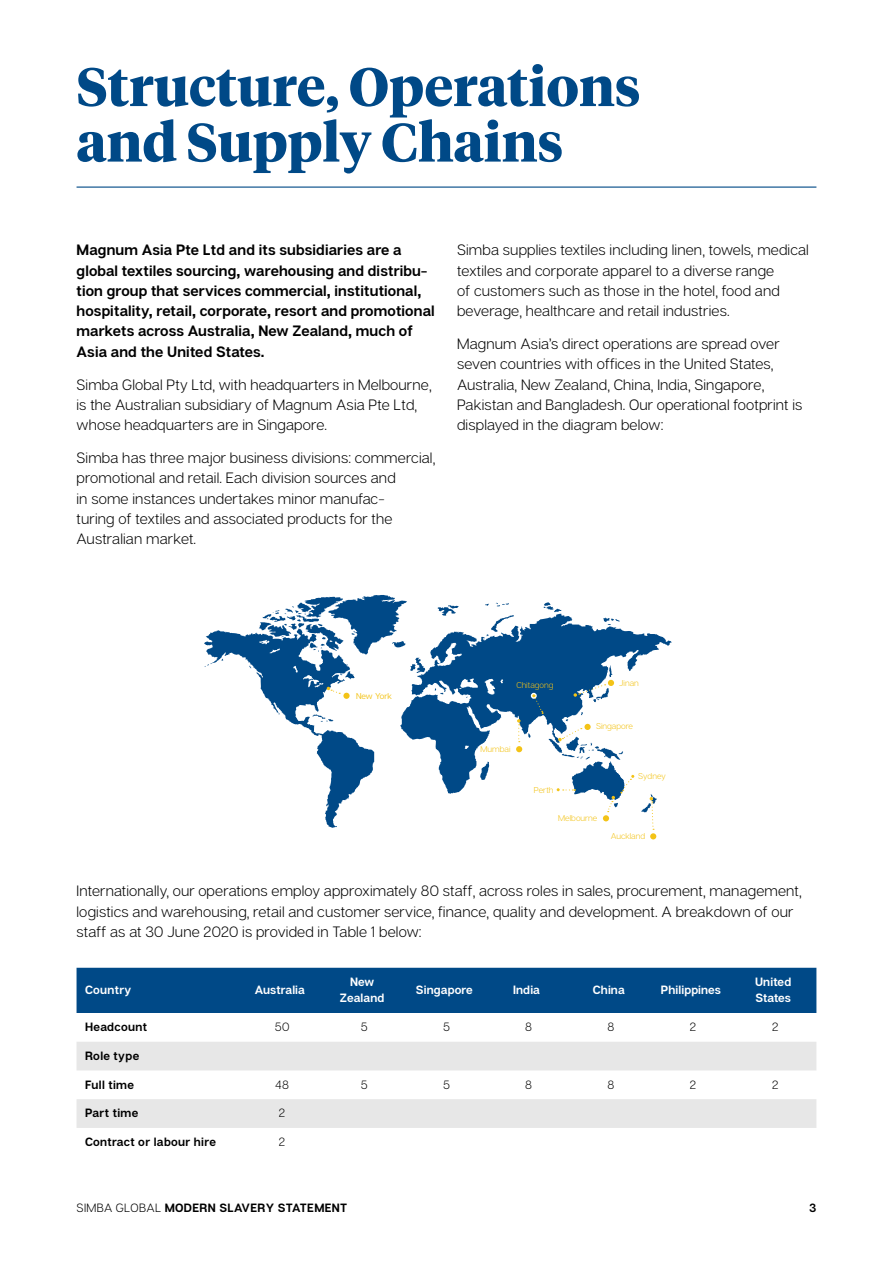
<style>
.page{position:relative;width:893px;height:1263px;background:#fff}
.page>*{position:absolute;margin:0;border:0;box-sizing:border-box;transform-origin:0 0}
.t1{font:700 54px/55.5px "Tiempos Headline";color:#004987}
.t2{font:15px/20.2px "Articulat CF Text";letter-spacing:.01em;color:#000}
.t3{font:700 15px/20.2px "Articulat CF";letter-spacing:.01em;color:#000}
.t4{font:700 12px "Articulat CF";letter-spacing:.03em;color:#000}
.t5{font:700 12px/16.5px "Articulat CF";letter-spacing:.01em;color:#fff;text-align:center}
.t6{font:12px "Articulat CF Text";color:#000}
.t7{font:700 12px "Articulat CF";letter-spacing:.03em;color:#fff}
.t8{font:8.4px "Articulat CF Text";color:#f3c317}
.t9{font:500 8.4px "Articulat CF";color:#f3c317}
.s1{font-family:"Articulat CF Text";font-weight:400}
</style>
<div class="page">
<hr style="left:77px;top:187px;width:739px;height:1px;background:#004987">
<div style="left:77px;top:968px;width:739px;height:45px;background:#004987"></div>
<svg style="left:77px;top:1042px;width:739px;height:86px;fill:#e7e7e7"></svg>
<svg style="left:495px;top:602px;width:14px;height:5px"></svg>
<svg style="left:543px;top:602px;width:19px;height:10px"></svg>
<svg style="left:425px;top:614px;width:247px;height:180px"></svg>
<svg style="left:437px;top:605px;width:22px;height:11px"></svg>
<svg style="left:480px;top:762px;width:10px;height:18px"></svg>
<div style="left:515px;top:745px;width:9px;height:9px;background:#f3c317;border-radius:50%"></div>
<div style="left:513px;top:743px;width:12px;height:12px;border:3px solid #fff;border-radius:50%"></div>
<div style="left:649px;top:832px;width:9px;height:9px;background:#f3c317;border-radius:50%"></div>
<div style="left:647px;top:830px;width:12px;height:12px;border:3px solid #fff;border-radius:50%"></div>
<div style="left:583px;top:722px;width:9px;height:9px;background:#f3c317;border-radius:50%"></div>
<div style="left:582px;top:721px;width:11px;height:12px;border:3px solid #fff;border-radius:50%"></div>
<div style="left:605px;top:677px;width:12px;height:12px;border:3px solid #fff;border-radius:50%"></div>
<svg style="left:531px;top:693px;width:13px;height:21px"></svg>
<svg style="left:574px;top:664px;width:41px;height:38px"></svg>
<svg style="left:517px;top:719px;width:3px;height:23px"></svg>
<svg style="left:204px;top:595px;width:221px;height:233px"></svg>
<svg style="left:548px;top:728px;width:108px;height:102px"></svg>
<h1 class="t1" style="left:77px;top:57px;width:565px">Structure, Operations and Supply Chains</h1>
<p class="t3" style="left:77px;top:241px;width:360px">Magnum Asia Pte Ltd and its subsidiaries are a global textiles sourcing, warehousing and distribu&shy;tion group that services commercial, institutional, hospitality, retail, corporate, resort and promotional markets across Australia, New Zealand, much of Asia and the United States.</p>
<p class="t2" style="left:77px;top:375px;width:357px">Simba Global Pty Ltd, with headquarters in Melbourne, is the Australian subsidiary of Magnum Asia Pte Ltd, whose headquarters are in Singapore.</p>
<p class="t2" style="left:77px;top:448px;width:360px">Simba has three major business divisions: commercial, promotional and retail. Each division sources and<br>in some instances undertakes minor manufac-<br>turing of textiles and associated products for the Australian market.</p>
<p class="t2" style="left:457px;top:240px;width:353px">Simba supplies textiles including linen, towels, medical textiles and corporate apparel to a diverse range<br>of customers such as those in the hotel, food and beverage, healthcare and retail industries.</p>
<p class="t2" style="left:457px;top:334px;width:347px">Magnum Asia’s direct operations are spread over seven countries with offices in the United States, Australia, New Zealand, China, India, Singapore, Pakistan and Bangladesh. Our operational footprint is displayed in the diagram below:</p>
<p class="t9" style="left:356px;top:691px;width:38px">New York</p>
<p class="t8" style="left:516px;top:680px;width:39px">Chitagong</p>
<p class="t8" style="left:481px;top:744px;width:31px">Mumbai</p>
<p class="t8" style="left:534px;top:785px;width:21px">Perth</p>
<p class="t8" style="left:619px;top:678px;width:21px">Jinan</p>
<p class="t8" style="left:596px;top:722px;width:39px">Singapore</p>
<p class="t8" style="left:638px;top:771px;width:29px">Sydney</p>
<p class="t8" style="left:558px;top:813px;width:41px">Melbourne</p>
<p class="t8" style="left:611px;top:831px;width:36px">Auckland</p>
<p class="t2" style="left:77px;top:881px;width:727px">Internationally, our operations employ approximately 80 staff, across roles in sales, procurement, management, logistics and warehousing, retail and customer service, finance, quality and development. A breakdown of our staff as at 30 June 2020 is provided in Table 1 below:</p>
<p class="t7" style="left:85px;top:983px;width:48px">Country</p>
<p class="t5" style="left:255px;top:982px;width:52px">Australia</p>
<p class="t5" style="left:340px;top:974px;width:46px">New<br>Zealand</p>
<p class="t5" style="left:416px;top:982px;width:58px">Singapore</p>
<p class="t5" style="left:513px;top:982px;width:28px">India</p>
<p class="t5" style="left:593px;top:982px;width:33px">China</p>
<p class="t5" style="left:661px;top:982px;width:62px">Philippines</p>
<p class="t5" style="left:755px;top:974px;width:38px;text-align:left">United<br>States</p>
<p class="t4" style="left:85px;top:1020px;width:63px">Headcount</p>
<p class="t6" style="left:275px;top:1020px;width:16px">50</p>
<p class="t6" style="left:361px;top:1020px;width:8px">5</p>
<p class="t6" style="left:443px;top:1020px;width:8px">5</p>
<p class="t6" style="left:525px;top:1020px;width:8px">8</p>
<p class="t6" style="left:607px;top:1020px;width:8px">8</p>
<p class="t6" style="left:690px;top:1020px;width:8px">2</p>
<p class="t6" style="left:772px;top:1020px;width:8px">2</p>
<p class="t4" style="left:85px;top:1048px;width:56px">Role type</p>
<p class="t4" style="left:85px;top:1077px;width:50px">Full time</p>
<p class="t6" style="left:275px;top:1077px;width:15px">48</p>
<p class="t6" style="left:361px;top:1077px;width:8px">5</p>
<p class="t6" style="left:443px;top:1077px;width:8px">5</p>
<p class="t6" style="left:525px;top:1077px;width:8px">8</p>
<p class="t6" style="left:607px;top:1077px;width:8px">8</p>
<p class="t6" style="left:690px;top:1077px;width:8px">2</p>
<p class="t6" style="left:772px;top:1077px;width:8px">2</p>
<p class="t4" style="left:85px;top:1106px;width:55px">Part time</p>
<p class="t6" style="left:279px;top:1106px;width:8px">2</p>
<p class="t4" style="left:85px;top:1134px;width:132px">Contract or labour hire</p>
<p class="t6" style="left:279px;top:1135px;width:8px">2</p>
<p class="t4" style="left:77px;top:1200px;width:272px"><span class="s1">SIMBA GLOBAL</span> MODERN SLAVERY STATEMENT</p>
<p class="t4" style="left:809px;top:1200px;width:9px">3</p>
</div>
